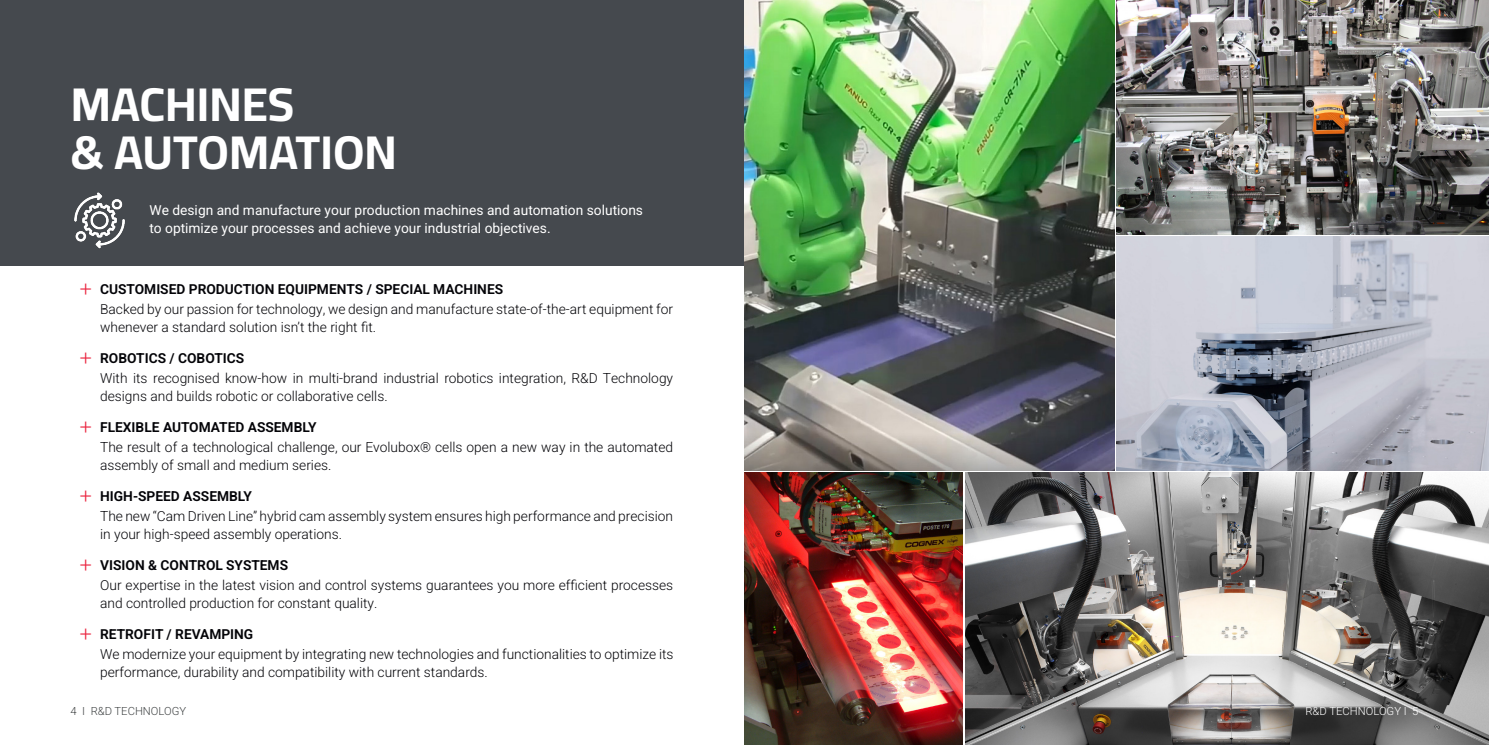
<style>
.page{position:relative;width:1489px;height:745px;background:#fff}
.page>*{position:absolute;margin:0;border:0;box-sizing:border-box;transform-origin:0 0}
.White_header{font:47.5px "Cairo";color:#fff}
.White_body{font:23.75px "Cairo";color:#ea223d}
.White_body-2{font:300 13.75px/17.5px "Heebo";color:#040408}
.White_body-3{font:600 13.75px "Heebo";color:#040408}
.Intro_white{font:13.75px/17.5px "Heebo";color:#fff}
.Page_number_left{font:300 11.25px "Heebo";color:#414445}
.Page_number_right_white{font:300 11.25px "Heebo";color:#fff}
</style>
<div class="page">
<div style="left:0;top:0;width:744px;height:266px;background:#45494e"></div>
<img style="left:74px;top:192px;width:51px;height:56px">
<img style="left:744px;top:0;width:370px;height:469px">
<img style="left:1116px;top:236px;width:372px;height:233px">
<img style="left:744px;top:472px;width:218px;height:272px">
<img style="left:965px;top:472px;width:523px;height:272px">
<img style="left:1116px;top:0;width:372px;height:234px">
<p class="White_header" style="left:71px;top:70px;width:225px">MACHINES</p>
<p class="White_header" style="left:71px;top:117px;width:327px">&amp; AUTOMATION</p>
<p class="Intro_white" style="left:149px;top:201px;width:495px">We design and manufacture your production machines and automation solutions to optimize your processes and achieve your industrial objectives.</p>
<p class="White_body" style="left:79px;top:269px;width:15px">+</p>
<p class="White_body-3" style="left:100px;top:279px;width:404px">CUSTOMISED PRODUCTION EQUIPMENTS / SPECIAL MACHINES</p>
<p class="White_body-2" style="left:100px;top:300px;width:574px">Backed by our passion for technology, we design and manufacture state-of-the-art equipment for whenever a standard solution isn’t the right fit.</p>
<p class="White_body-3" style="left:100px;top:348px;width:146px">ROBOTICS / COBOTICS</p>
<p class="White_body-2" style="left:100px;top:369px;width:574px">With its recognised know-how in multi-brand industrial robotics integration, R&amp;D Technology designs and builds robotic or collaborative cells.</p>
<p class="White_body" style="left:79px;top:338px;width:15px">+</p>
<p class="White_body" style="left:79px;top:407px;width:15px">+</p>
<p class="White_body-3" style="left:100px;top:417px;width:218px">FLEXIBLE AUTOMATED ASSEMBLY</p>
<p class="White_body-2" style="left:100px;top:438px;width:574px">The result of a technological challenge, our Evolubox® cells open a new way in the automated assembly of small and medium series.</p>
<p class="White_body" style="left:79px;top:476px;width:15px">+</p>
<p class="White_body-3" style="left:100px;top:486px;width:153px">HIGH-SPEED ASSEMBLY</p>
<p class="White_body-2" style="left:100px;top:507px;width:574px">The new “Cam Driven Line” hybrid cam assembly system ensures high performance and precision in your high-speed assembly operations.</p>
<p class="White_body" style="left:79px;top:545px;width:15px">+</p>
<p class="White_body-3" style="left:100px;top:555px;width:189px">VISION &amp; CONTROL SYSTEMS</p>
<p class="White_body-2" style="left:100px;top:576px;width:574px">Our expertise in the latest vision and control systems guarantees you more efficient processes and controlled production for constant quality.</p>
<p class="White_body" style="left:79px;top:613px;width:15px">+</p>
<p class="White_body-3" style="left:100px;top:624px;width:155px">RETROFIT / REVAMPING</p>
<p class="White_body-2" style="left:100px;top:645px;width:575px">We modernize your equipment by integrating new technologies and functionalities to optimize its performance, durability and compatibility with current standards.</p>
<p class="Page_number_left" style="left:70px;top:703px;width:117px">4 I R&amp;D TECHNOLOGY</p>
<p class="Page_number_right_white" style="left:1305px;top:703px;width:115px">R&amp;D TECHNOLOGY I 5</p>
</div>
